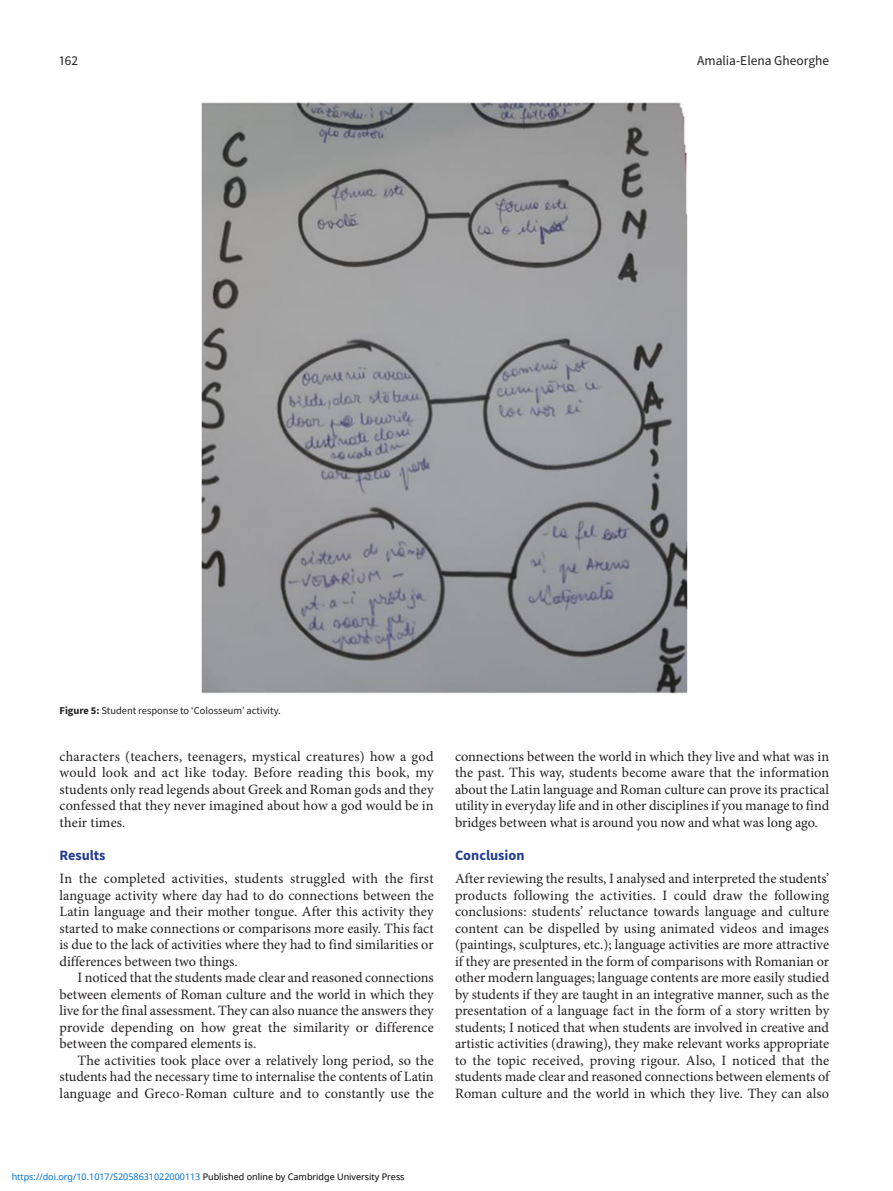
<style>
.page{position:relative;width:893px;height:1191px;background:#fff}
.page>*{position:absolute;margin:0;border:0;box-sizing:border-box;transform-origin:0 0}
.t1{font:14.25px/16.5px "Minion Pro";letter-spacing:.005em;color:#231f20;text-align:justify}
.t2{font:700 14.25px "Source Sans Pro";color:#243c90}
.t3{font:13.5px "Source Sans Pro";color:#231f20}
.t4{font:10.5px "Source Sans Pro";color:#231f20}
.t5{font:9px "Noto Sans";color:#0172cf}
.s1{font-weight:700}
.s2{color:#000}
</style>
<div class="page">
<img style="left:201px;top:100px;width:486px;height:594px">
<p class="t3" style="left:60px;top:51px;width:20px">162</p>
<p class="t3" style="left:697px;top:51px;width:134px">Amalia-Elena Gheorghe</p>
<p class="t4" style="left:60px;top:704px;width:223px"><span class="s1">Figure 5:</span> Student response to ‘Colosseum’ activity.</p>
<p class="t1" style="left:60px;top:748px;width:376px">characters (teachers, teenagers, mystical creatures) how a god would look and act like today. Before reading this book, my students only read legends about Greek and Roman gods and they confessed that they never imagined about how a god would be in their times.</p>
<p class="t2" style="left:60px;top:845px;width:48px">Results</p>
<p class="t1" style="left:60px;top:870px;width:376px">In the completed activities, students struggled with the first language activity where day had to do connections between the Latin language and their mother tongue. After this activity they started to make connections or comparisons more easily. This fact is due to the lack of activities where they had to find similarities or differences between two things.</p>
<p class="t1" style="left:60px;top:969px;width:376px;text-indent:18px">I noticed that the students made clear and reasoned connections between elements of Roman culture and the world in which they live for the final assessment. They can also nuance the answers they provide depending on how great the similarity or difference between the compared elements is.</p>
<p class="t1" style="left:60px;top:1051px;width:376px;text-indent:18px">The activities took place over a relatively long period, so the students had the necessary time to internalise the contents of Latin language and Greco-Roman culture and to constantly use the</p>
<p class="t1" style="left:455px;top:748px;width:376px">connections between the world in which they live and what was in the past. This way, students become aware that the information about the Latin language and Roman culture can prove its practical utility in everyday life and in other disciplines if you manage to find bridges between what is around you now and what was long ago.</p>
<p class="t2" style="left:455px;top:845px;width:71px">Conclusion</p>
<p class="t1" style="left:455px;top:870px;width:376px">After reviewing the results, I analysed and interpreted the students’ products following the activities. I could draw the following conclusions: students’ reluctance towards language and culture content can be dispelled by using animated videos and images (paintings, sculptures, etc.); language activities are more attractive if they are presented in the form of comparisons with Romanian or other modern languages; language contents are more easily studied by students if they are taught in an integrative manner, such as the presentation of a language fact in the form of a story written by students; I noticed that when students are involved in creative and artistic activities (drawing), they make relevant works appropriate to the topic received, proving rigour. Also, I noticed that the students made clear and reasoned connections between elements of Roman culture and the world in which they live. They can also</p>
<p class="t5" style="left:12px;top:1170px;width:394px">https://doi.org/10.1017/S2058631022000113 <span class="s2">Published online by Cambridge University Press</span></p>
</div>
